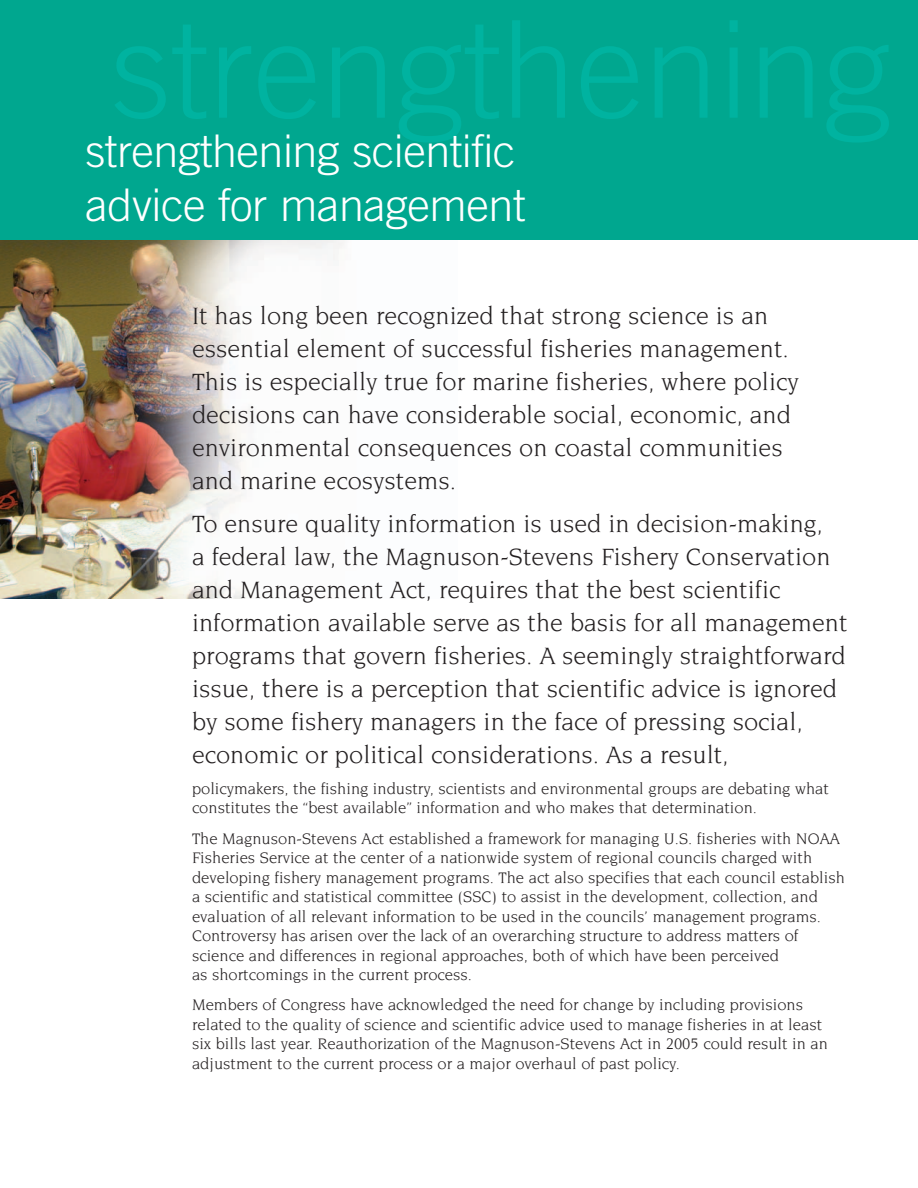
<style>
.page{position:relative;width:918px;height:1188px;background:#fff}
.page>*{position:absolute;margin:0;border:0;box-sizing:border-box;transform-origin:0 0}
.t1{font:300 45px/54px "Trade Gothic";letter-spacing:-.01em;color:#fff}
.t2{font:25.5px/33px "Novarese";color:#231f20}
.t3{font:16.5px/19.5px "Novarese";color:#231f20}
</style>
<div class="page">
<img style="left:0;top:240px;width:344px;height:358px">
<div style="left:0;top:0;width:918px;height:240px;background:#00a78f"></div>
<h1 class="t1" style="left:86px;top:128px;width:442px">strengthening scientific advice for management</h1>
<p class="t2" style="left:192px;top:300px;width:608px">It has long been recognized that strong science is an essential element of successful fisheries management.<br>This is especially true for marine fisheries, where policy decisions can have considerable social, economic, and environmental consequences on coastal communities and marine ecosystems.</p>
<p class="t2" style="left:192px;top:509px;width:657px">To ensure quality information is used in decision-making,<br>a federal law, the Magnuson-Stevens Fishery Conservation and Management Act, requires that the best scientific information available serve as the basis for all management programs that govern fisheries. A seemingly straightforward issue, there is a perception that scientific advice is ignored by some fishery managers in the face of pressing social, economic or political considerations. As a result,</p>
<p class="t3" style="left:192px;top:779px;width:638px">policymakers, the fishing industry, scientists and environmental groups are debating what constitutes the “best available” information and who makes that determination.</p>
<p class="t3" style="left:192px;top:829px;width:654px">The Magnuson-Stevens Act established a framework for managing U.S. fisheries with NOAA Fisheries Service at the center of a nationwide system of regional councils charged with developing fishery management programs. The act also specifies that each council establish a scientific and statistical committee (SSC) to assist in the development, collection, and evaluation of all relevant information to be used in the councils’ management programs.<br>Controversy has arisen over the lack of an overarching structure to address matters of science and differences in regional approaches, both of which have been perceived<br>as shortcomings in the current process.</p>
<p class="t3" style="left:192px;top:996px;width:637px">Members of Congress have acknowledged the need for change by including provisions related to the quality of science and scientific advice used to manage fisheries in at least six bills last year. Reauthorization of the Magnuson-Stevens Act in 2005 could result in an adjustment to the current process or a major overhaul of past policy.</p>
</div>
